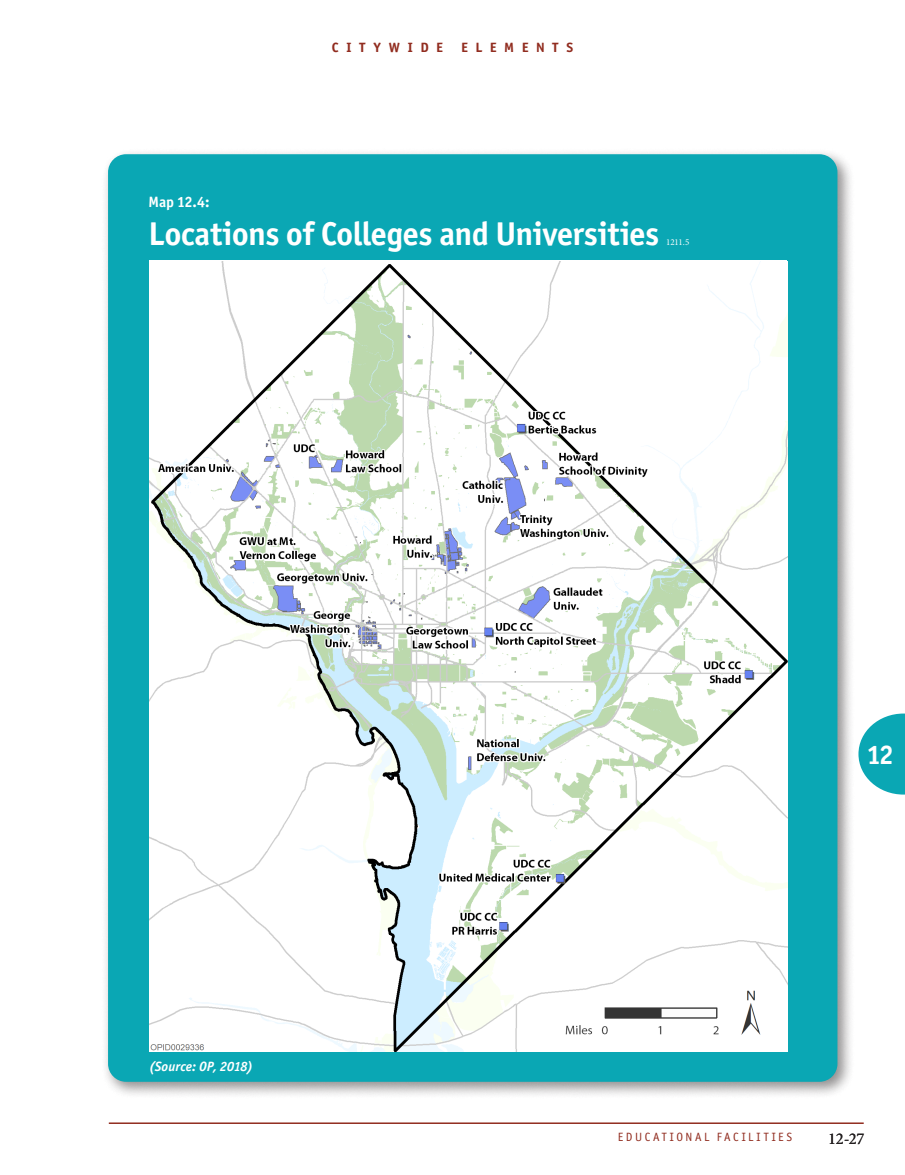
<style>
.page{position:relative;width:905px;height:1175px;background:#fff}
.page>*{position:absolute;margin:0;border:0;box-sizing:border-box;transform-origin:0 0}
._9Figure_Title{font:700 33px "Officina Sans ITC Pro";letter-spacing:-.01em;color:#fff}
.t1{font:700 27px "Officina Sans ITC Pro";color:#fff}
.t2{font:16.5px "Minion Pro";color:#231f20}
._9Figure_Title-2{font:700 15px "Officina Sans ITC Pro";color:#fff}
.t3{font:700 13.5px "Officina Sans ITC Pro";letter-spacing:.545em;color:#912c1f;scale:1.05 1}
._9Figure_Caption{font:italic 700 13.5px "Officina Sans ITC Std";letter-spacing:.005em;color:#fff}
.t4{font:12px "Officina Sans ITC Pro";letter-spacing:.21em;color:#912c1f}
._9Figure_Title-3{font:9px "Minion Pro";color:#fff}
</style>
<div class="page">
<svg style="left:858px;top:713px;width:46px;height:81px"></svg>
<hr style="left:109px;top:1122px;width:754px;height:2px;background:#912c1f">
<div style="left:101px;top:147px;width:754px;height:952px;background:#231f20;opacity:.5"></div>
<div style="left:108px;top:154px;width:729px;height:927px;background:#0aa7b4;border-radius:18px"></div>
<img style="left:150px;top:261px;width:637px;height:790px">
<p class="t3" style="left:332px;top:39px;width:108px">CITYWIDE</p>
<p class="t3" style="left:461px;top:39px;width:108px">ELEMENTS</p>
<p class="_9Figure_Title-2" style="left:148px;top:193px;width:62px">Map 12.4:</p>
<p class="_9Figure_Title" style="left:148px;top:213px;width:512px">Locations of Colleges and Universities</p>
<p class="_9Figure_Title-3" style="left:666px;top:236px;width:25px">1211.5</p>
<p class="_9Figure_Caption" style="left:149px;top:1058px;width:105px">(Source: OP, 2018)</p>
<p class="t1" style="left:867px;top:738px;width:27px">12</p>
<p class="t4" style="left:618px;top:1129px;width:176px">EDUCATIONAL FACILITIES</p>
<p class="t2" style="left:828px;top:1127px;width:38px">12-27</p>
</div>
